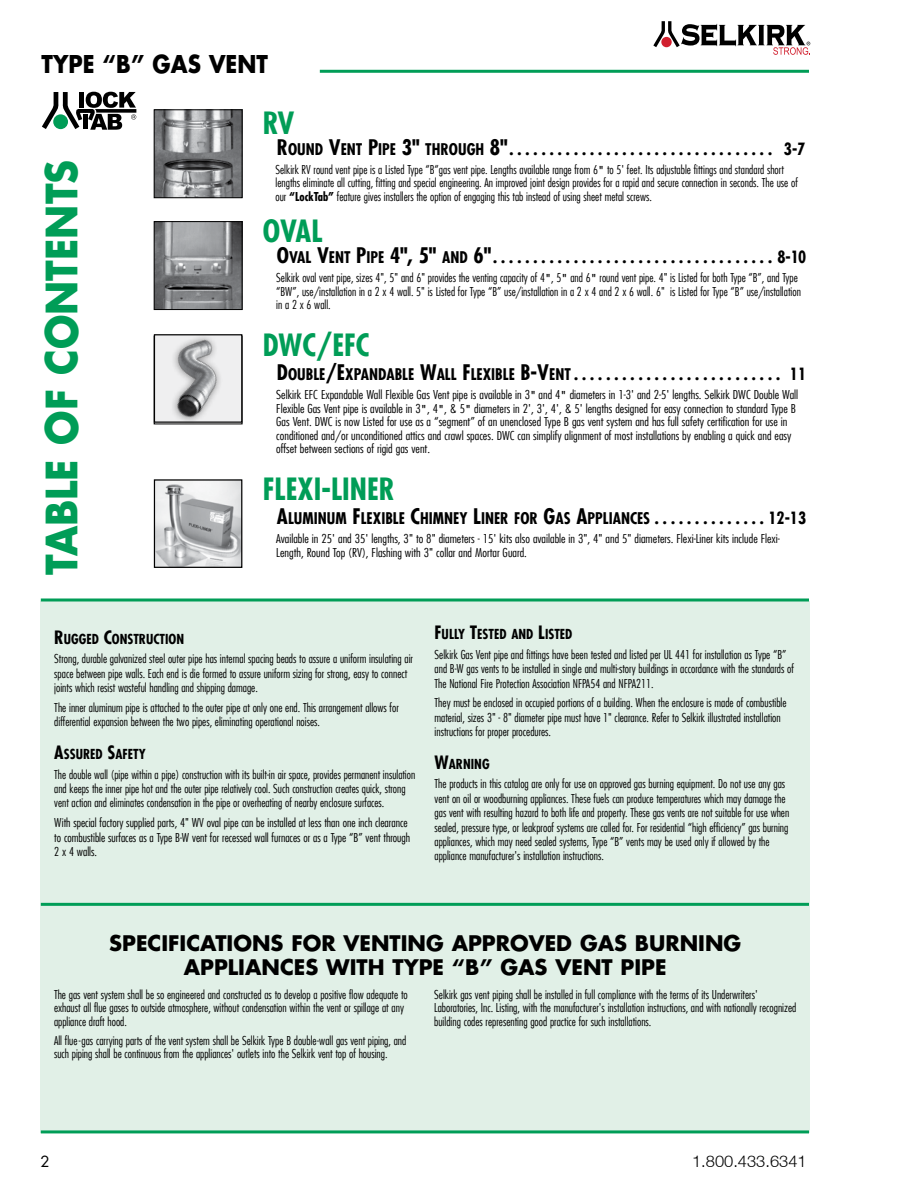
<style>
.page{position:relative;width:918px;height:1188px;background:#fff}
.page>*{position:absolute;margin:0;border:0;box-sizing:border-box;transform-origin:0 0}
.t1{font:700 42.3px "Futura LT";color:#009d57;scale:.92 1}
.t2{font:700 condensed 30px "Futura LT";letter-spacing:-.02em;color:#009d57}
.t3{font:700 24px "Futura LT";color:#000;scale:.9 1}
.t4{font:700 21px/24px "Futura LT";color:#000;text-align:center}
.t5{font:700 condensed 16.5px "Futura LT";color:#000}
.t6{font:300 16.5px "Helvetica Neue LT";color:#000}
.t7{font:700 condensed 15.75px "Futura LT";color:#000}
.t8{font:15px "Futura LT";color:#000}
.t9{font:700 condensed 13.5px "Futura LT";color:#000}
.t10{font:300 condensed 12px/14.4px "Futura LT";color:#000}
.t11{font:300 condensed 12px/13.5px "Futura LT";color:#000;scale:1.08 1}
.s1{font-size:21px}
.s2{font-size:15.75px}
.s3{font-family:"Franklin Gothic";font-weight:500}
.s4{font-weight:700}
.s5{font-size:16.5px}
.s6{font-size:18px}
</style>
<div class="page">
<svg style="left:653px;top:21px;width:157px;height:34px"></svg>
<div style="left:40px;top:602px;width:770px;height:531px;background:#e1f0e7"></div>
<hr style="left:320px;top:70px;width:489px;height:3px;background:#009d57">
<svg style="left:41px;top:598px;width:768px;height:4px;background:#3bb37d"></svg>
<hr style="left:41px;top:903px;width:768px;height:3px;background:#009d57">
<hr style="left:41px;top:1130px;width:768px;height:3px;background:#009d57">
<img style="left:156px;top:111px;width:84px;height:85px">
<div style="left:154px;top:109px;width:88px;height:89px;border:1px solid #000"></div>
<img style="left:156px;top:223px;width:84px;height:85px">
<div style="left:154px;top:221px;width:88px;height:89px;border:1px solid #000"></div>
<svg style="left:42px;top:92px;width:94px;height:38px"></svg>
<img style="left:156px;top:481px;width:84px;height:85px">
<div style="left:154px;top:479px;width:88px;height:89px;border:1px solid #000"></div>
<img style="left:153px;top:334px;width:90px;height:91px">
<h3 class="t3" style="left:42px;top:48px;width:253px">TYPE “B” GAS VENT</h3>
<h1 class="t1" style="left:34px;top:575px;width:453px;rotate:-90deg">TABLE OF CONTENTS</h1>
<h2 class="t2" style="left:263px;top:104px;width:33px">RV</h2>
<h3 class="t5" style="left:277px;top:138px;width:530px"><span class="s1">R</span><span class="s2">OUND</span> <span class="s1">V</span><span class="s2">ENT</span> <span class="s1">P</span><span class="s2">IPE</span> <span class="s1">3"</span> <span class="s2">THROUGH</span> <span class="s1">8"</span> ................................. 3-7</h3>
<p class="t10" style="left:276px;top:162px;width:524px;line-height:13.5px">Selkirk RV round vent pipe is a Listed Type “B“gas vent pipe. Lengths available range from 6<span class="s3">"</span> to 5' feet. Its adjustable fittings and standard short lengths eliminate all cutting, fitting and special engineering. An improved joint design provides for a rapid and secure connection in seconds. The use of our <span class="s4">“LockTab”</span> feature gives installers the option of engaging this tab instead of using sheet metal screws.</p>
<h2 class="t2" style="left:263px;top:213px;width:59px">OVAL</h2>
<h3 class="t5" style="left:263px;top:247px;width:545px"><span class="s1">O</span><span class="s2">VAL</span> <span class="s1">V</span><span class="s2">ENT</span> <span class="s1">P</span><span class="s2">IPE</span> <span class="s1">4", 5"</span> <span class="s2">AND</span> <span class="s1">6"</span> .................................. 8-10</h3>
<p class="t10" style="left:276px;top:271px;width:526px;line-height:13.5px">Selkirk oval vent pipe, sizes 4", 5" and 6" provides the venting capacity of 4<span class="s3">"</span>, 5<span class="s3">"</span> and 6<span class="s3">"</span> round vent pipe. 4" is Listed for both Type “B”, and Type “BW”, use/installation in a 2 x 4 wall. 5" is Listed for Type “B” use/installation in a 2 x 4 and 2 x 6 wall. 6" is Listed for Type “B” use/installation in a 2 x 6 wall.</p>
<h2 class="t2" style="left:263px;top:327px;width:108px">DWC/EFC</h2>
<h3 class="t5" style="left:263px;top:364px;width:545px"><span class="s1">D</span><span class="s2">OUBLE</span><span class="s1">/E</span><span class="s2">XPANDABLE</span> <span class="s1">W</span><span class="s2">ALL</span> <span class="s1">F</span><span class="s2">LEXIBLE</span> <span class="s1">B-V</span><span class="s2">ENT</span> .......................... 11</h3>
<p class="t11" style="left:276px;top:388px;width:485px">Selkirk EFC Expandable Wall Flexible Gas Vent pipe is available in 3<span class="s3">"</span> and 4<span class="s3">"</span> diameters in 1-3' and 2-5' lengths. Selkirk DWC Double Wall Flexible Gas Vent pipe is available in 3<span class="s3">"</span>, 4<span class="s3">"</span>, &amp; 5<span class="s3">"</span> diameters in 2', 3', 4', &amp; 5' lengths designed for easy connection to standard Type B Gas Vent. DWC is now Listed for use as a “segment” of an unenclosed Type B gas vent system and has full safety certification for use in conditioned and/or unconditioned attics and crawl spaces. DWC can simplify alignment of most installations by enabling a quick and easy offset between sections of rigid gas vent.</p>
<h2 class="t2" style="left:263px;top:471px;width:13px">FLEXI</h2>
<h2 class="t2" style="left:322px;top:471px;width:75px">-LINER</h2>
<h3 class="t7" style="left:277px;top:509px;width:531px"><span class="s1">A</span>LUMINUM <span class="s1">F</span>LEXIBLE <span class="s1">C</span>HIMNEY <span class="s1">L</span>INER FOR <span class="s1">G</span>AS <span class="s1">A</span>PPLIANCES <span class="s5">. . . . . . . . . . . . . 12-13</span></h3>
<p class="t11" style="left:276px;top:532px;width:468px">Available in 25' and 35' lengths, 3" to 8" diameters - 15' kits also available in 3", 4" and 5" diameters. Flexi-Liner kits include Flexi-<br>Length, Round Top (RV), Flashing with 3" collar and Mortar Guard.</p>
<p class="t9" style="left:54px;top:630px;width:131px"><span class="s6">R</span>UGGED <span class="s6">C</span>ONSTRUCTION</p>
<p class="t10" style="left:54px;top:652px;width:360px">Strong, durable galvanized steel outer pipe has internal spacing beads to assure a uniform insulating air space between pipe walls. Each end is die formed to assure uniform sizing for strong, easy to connect joints which resist wasteful handling and shipping damage.</p>
<p class="t10" style="left:54px;top:700px;width:346px">The inner aluminum pipe is attached to the outer pipe at only one end. This arrangement allows for differential expansion between the two pipes, eliminating operational noises.</p>
<p class="t9" style="left:54px;top:745px;width:93px"><span class="s6">A</span>SSURED <span class="s6">S</span>AFETY</p>
<p class="t10" style="left:54px;top:767px;width:362px">The double wall (pipe within a pipe) construction with its built-in air space, provides permanent insulation and keeps the inner pipe hot and the outer pipe relatively cool. Such construction creates quick, strong vent action and eliminates condensation in the pipe or overheating of nearby enclosure surfaces.</p>
<p class="t10" style="left:54px;top:816px;width:357px">With special factory supplied parts, 4" WV oval pipe can be installed at less than one inch clearance to combustible surfaces as a Type B-W vent for recessed wall furnaces or as a Type “B” vent through<br>2 x 4 walls.</p>
<p class="t9" style="left:435px;top:626px;width:139px"><span class="s6">F</span>ULLY <span class="s6">T</span>ESTED AND <span class="s6">L</span>ISTED</p>
<p class="t10" style="left:435px;top:647px;width:361px">Selkirk Gas Vent pipe and fittings have been tested and listed per UL 441 for installation as Type “B” and B-W gas vents to be installed in single and multi-story buildings in accordance with the standards of<br>The National Fire Protection Association NFPA54 and NFPA211.</p>
<p class="t10" style="left:435px;top:696px;width:354px">They must be enclosed in occupied portions of a building. When the enclosure is made of combustible material, sizes 3" - 8" diameter pipe must have 1" clearance. Refer to Selkirk illustrated installation instructions for proper procedures.</p>
<p class="t9" style="left:435px;top:755px;width:57px"><span class="s6">W</span>ARNING</p>
<p class="t10" style="left:435px;top:777px;width:356px">The products in this catalog are only for use on approved gas burning equipment. Do not use any gas vent on oil or woodburning appliances. These fuels can produce temperatures which may damage the gas vent with resulting hazard to both life and property. These gas vents are not suitable for use when sealed, pressure type, or leakproof systems are called for. For residential “high efficiency” gas burning appliances, which may need sealed systems, Type “B” vents may be used only if allowed by the appliance manufacturer's installation instructions.</p>
<h3 class="t4" style="left:109px;top:931px;width:634px">SPECIFICATIONS FOR VENTING APPROVED GAS BURNING<br>APPLIANCES WITH TYPE “B” GAS VENT PIPE</h3>
<p class="t10" style="left:54px;top:988px;width:355px;line-height:13.5px">The gas vent system shall be so engineered and constructed as to develop a positive flow adequate to exhaust all flue gases to outside atmosphere, without condensation within the vent or spillage at any appliance draft hood.</p>
<p class="t10" style="left:54px;top:1033px;width:354px;line-height:13.5px">All flue-gas carrying parts of the vent system shall be Selkirk Type B double-wall gas vent piping, and such piping shall be continuous from the appliances' outlets into the Selkirk vent top of housing.</p>
<p class="t10" style="left:434px;top:988px;width:364px;line-height:13.5px">Selkirk gas vent piping shall be installed in full compliance with the terms of its Underwriters'<br>Laboratories, Inc. Listing, with the manufacturer's installation instructions, and with nationally recognized building codes representing good practice for such installations.</p>
<p class="t8" style="left:40px;top:1152px;width:11px">2</p>
<h3 class="t6" style="left:692px;top:1151px;width:116px">1.800.433.6341</h3>
</div>
